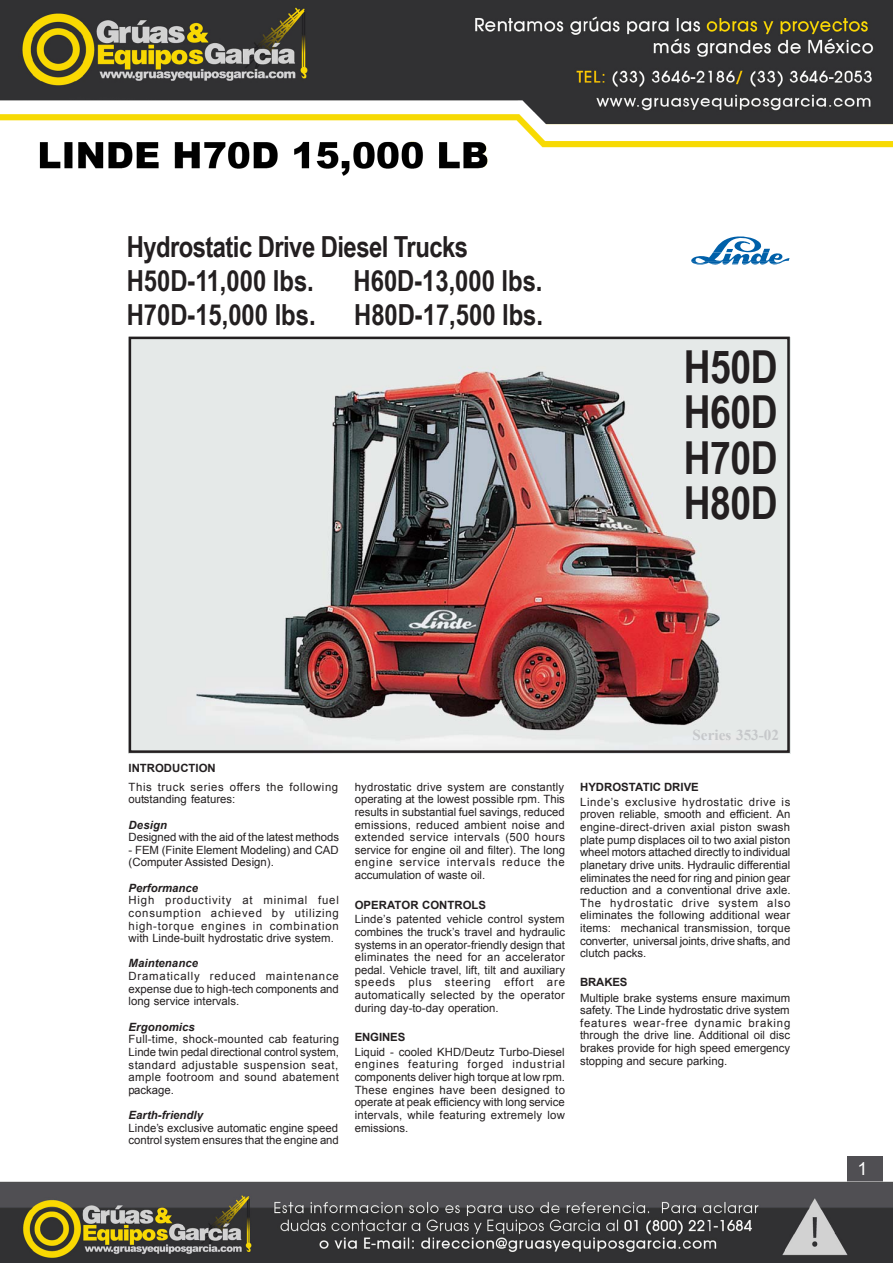
<style>
.page{position:relative;width:893px;height:1263px;background:#fff}
.page>*{position:absolute;margin:0;border:0;box-sizing:border-box;transform-origin:0 0}
.t1{font:700 45.45px/45.5px "Arial Narrow";letter-spacing:-.01em;color:#231f20;text-align:justify}
.t2{font:700 29.1px "Arial Narrow";color:#231f20}
.t3{font:700 29.1px/34px "Arial Narrow";letter-spacing:-.02em;color:#231f20}
.t4{font:18px "Arial";color:#fff}
.t5{font:700 15.15px "Times New Roman";color:#c6c8ca}
.t6{font:11.4px/12.6px "Arial";color:#231f20}
.t7{font:11.4px/12.6px "Arial";letter-spacing:.02em;color:#231f20}
.t8{font:11.4px/12.6px "Arial";letter-spacing:.07em;color:#231f20}
.t9{font:11.4px/18.9px "Arial";letter-spacing:.05em;color:#231f20}
.s1{font-weight:700}
.s2{font-weight:700;font-style:italic}
</style>
<div class="page">
<img style="left:0;top:0;width:893px;height:1263px">
<svg style="left:691px;top:236px;width:98px;height:29px"></svg>
<img style="left:129px;top:341px;width:661px;height:413px">
<div style="left:129px;top:337px;width:661px;height:416px;border:3px solid #231f20"></div>
<p class="t3" style="left:127px;top:228px;width:343px">Hydrostatic Drive Diesel Trucks<br>H50D-11,000 lbs.</p>
<p class="t2" style="left:354px;top:259px;width:190px">H60D-13,000 lbs.</p>
<p class="t2" style="left:127px;top:293px;width:190px">H70D-15,000 lbs.</p>
<p class="t2" style="left:354px;top:293px;width:190px">H80D-17,500 lbs.</p>
<p class="t1" style="left:684px;top:342px;width:96px">H50D H60D H70D H80D</p>
<p class="t9" style="left:129px;top:758px;width:211px"><span class="s1">INTRODUCTION<br></span>This truck series offers the following</p>
<p class="t6" style="left:129px;top:793px;width:108px">outstanding features:</p>
<p class="t6" style="left:129px;top:818px;width:212px"><span class="s2">Design<br></span>Designed with the aid of the latest methods</p>
<p class="t6" style="left:129px;top:844px;width:212px">- FEM (Finite Element Modeling) and CAD (Computer Assisted Design).</p>
<p class="t8" style="left:129px;top:881px;width:212px"><span class="s2">Performance<br></span>High productivity at minimal fuel consumption achieved by utilizing high-torque engines in combination with Linde-built hydrostatic drive system.</p>
<p class="t6" style="left:129px;top:957px;width:212px"><span class="s2">Maintenance<br></span>Dramatically reduced maintenance expense due to high-tech components and long service intervals.</p>
<p class="t7" style="left:129px;top:1020px;width:212px"><span class="s2">Ergonomics<br></span>Full-time, shock-mounted cab featuring<br>Linde twin pedal directional control system, standard adjustable suspension seat, ample footroom and sound abatement package.</p>
<p class="t6" style="left:129px;top:1109px;width:212px"><span class="s2">Earth-friendly<br></span>Linde’s exclusive automatic engine speed control system ensures that the engine and</p>
<p class="t5" style="left:692px;top:724px;width:88px">Series 353-02</p>
<p class="t6" style="left:355px;top:780px;width:212px;text-align:justify">hydrostatic drive system are constantly operating at the lowest possible rpm. This results in substantial fuel savings, reduced emissions, reduced ambient noise and extended service intervals (500 hours service for engine oil and filter). The long engine service intervals reduce the accumulation of waste oil.</p>
<p class="t6" style="left:355px;top:897px;width:212px;line-height:14.5px"><span class="s1">OPERATOR CONTROLS<br></span>Linde’s patented vehicle control system</p>
<p class="t6" style="left:355px;top:926px;width:212px;text-align:justify">combines the truck’s travel and hydraulic systems in an operator-friendly design that eliminates the need for an accelerator pedal. Vehicle travel, lift, tilt and auxiliary speeds plus steering effort are automatically selected by the operator during day-to-day operation.</p>
<p class="t6" style="left:355px;top:1030px;width:212px;line-height:14.5px"><span class="s1">ENGINES<br></span>Liquid - cooled KHD/Deutz Turbo-Diesel</p>
<p class="t6" style="left:355px;top:1058px;width:212px;text-align:justify">engines featuring forged industrial components deliver high torque at low rpm.<br>These engines have been designed to operate at peak efficiency with long service intervals, while featuring extremely low emissions.</p>
<p class="t9" style="left:580px;top:779px;width:212px;line-height:15.1px"><span class="s1">HYDROSTATIC DRIVE<br></span>Linde’s exclusive hydrostatic drive is</p>
<p class="t6" style="left:580px;top:808px;width:212px;text-align:justify">proven reliable, smooth and efficient. An engine-direct-driven axial piston swash plate pump displaces oil to two axial piston wheel motors attached directly to individual planetary drive units. Hydraulic differential eliminates the need for ring and pinion gear reduction and a conventional drive axle.<br>The hydrostatic drive system also eliminates the following additional wear items: mechanical transmission, torque converter, universal joints, drive shafts, and clutch packs.</p>
<p class="t6" style="left:580px;top:975px;width:212px;line-height:15.1px"><span class="s1">BRAKES<br></span>Multiple brake systems ensure maximum</p>
<p class="t6" style="left:580px;top:1004px;width:212px;text-align:justify">safety. The Linde hydrostatic drive system features wear-free dynamic braking through the drive line. Additional oil disc brakes provide for high speed emergency stopping and secure parking.</p>
<h3 class="t4" style="left:857px;top:1156px;width:12px">1</h3>
</div>
